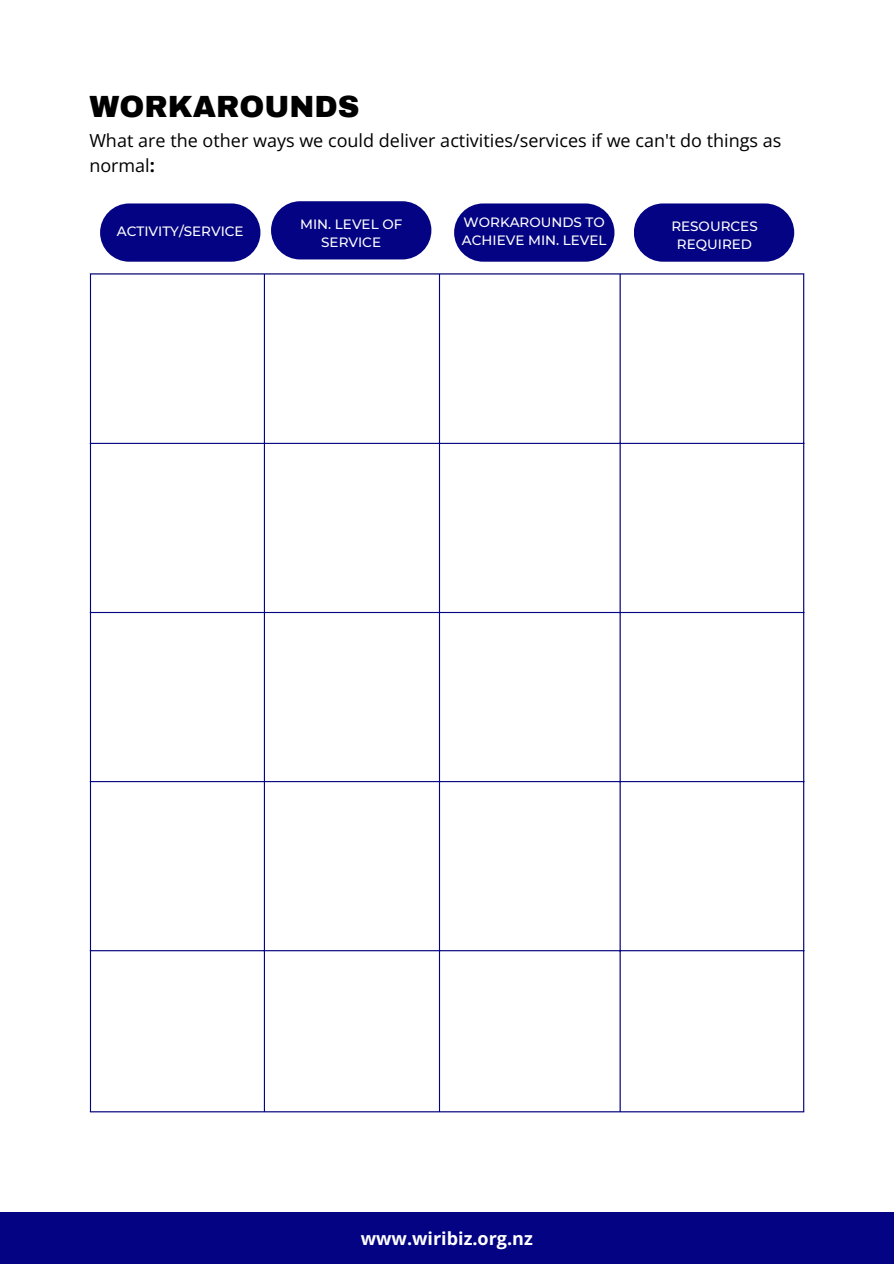
<style>
.page{position:relative;width:894px;height:1264px;background:#fff}
.page>*{position:absolute;margin:0;border:0;box-sizing:border-box;transform-origin:0 0}
.t1{font:900 30px "Archivo";color:#000}
.t2{font:18px/24.8px "Open Sans";color:#000}
.t3{font:700 18px "Open Sans";color:#fff}
.t4{font:500 13.5px/18px "Montserrat";color:#fff;text-align:center}
.s1{font-weight:700}
</style>
<div class="page">
<div style="left:0;top:1212px;width:893px;height:51px;background:#030383"></div>
<hr style="left:90px;top:274px;width:1px;height:837px;background:#030383">
<hr style="left:264px;top:274px;width:1px;height:837px;background:#030383">
<hr style="left:439px;top:274px;width:1px;height:837px;background:#030383">
<hr style="left:619px;top:274px;width:1px;height:837px;background:#030383">
<hr style="left:802px;top:274px;width:2px;height:837px;background:#030383">
<hr style="left:90px;top:273px;width:714px;height:1px;background:#030383">
<hr style="left:90px;top:443px;width:714px;height:1px;background:#030383">
<hr style="left:90px;top:612px;width:714px;height:1px;background:#030383">
<hr style="left:90px;top:781px;width:714px;height:1px;background:#030383">
<hr style="left:90px;top:950px;width:714px;height:1px;background:#030383">
<hr style="left:90px;top:1111px;width:714px;height:1px;background:#030383">
<div style="left:100px;top:203px;width:160px;height:59px;background:#030383;border-radius:29px"></div>
<div style="left:271px;top:201px;width:160px;height:58px;background:#030383;border-radius:29px"></div>
<div style="left:454px;top:203px;width:160px;height:59px;background:#030383;border-radius:29px"></div>
<div style="left:633px;top:203px;width:161px;height:59px;background:#030383;border-radius:29px"></div>
<h1 class="t1" style="left:89px;top:88px;width:271px">WORKAROUNDS</h1>
<h2 class="t2" style="left:89px;top:128px;width:693px">What are the other ways we could deliver activities/services if we can't do things as normal<span class="s1">:</span></h2>
<p class="t4" style="left:117px;top:222px;width:128px">ACTIVITY/SERVICE</p>
<p class="t4" style="left:300px;top:215px;width:104px">MIN. LEVEL OF<br>SERVICE</p>
<p class="t4" style="left:462px;top:213px;width:146px;text-align:left">WORKAROUNDS TO<br>ACHIEVE MIN. LEVEL</p>
<p class="t4" style="left:671px;top:216px;width:88px">RESOURCES<br>REQUIRED</p>
<h2 class="t3" style="left:360px;top:1225px;width:173px">www.wiribiz.org.nz</h2>
</div>
